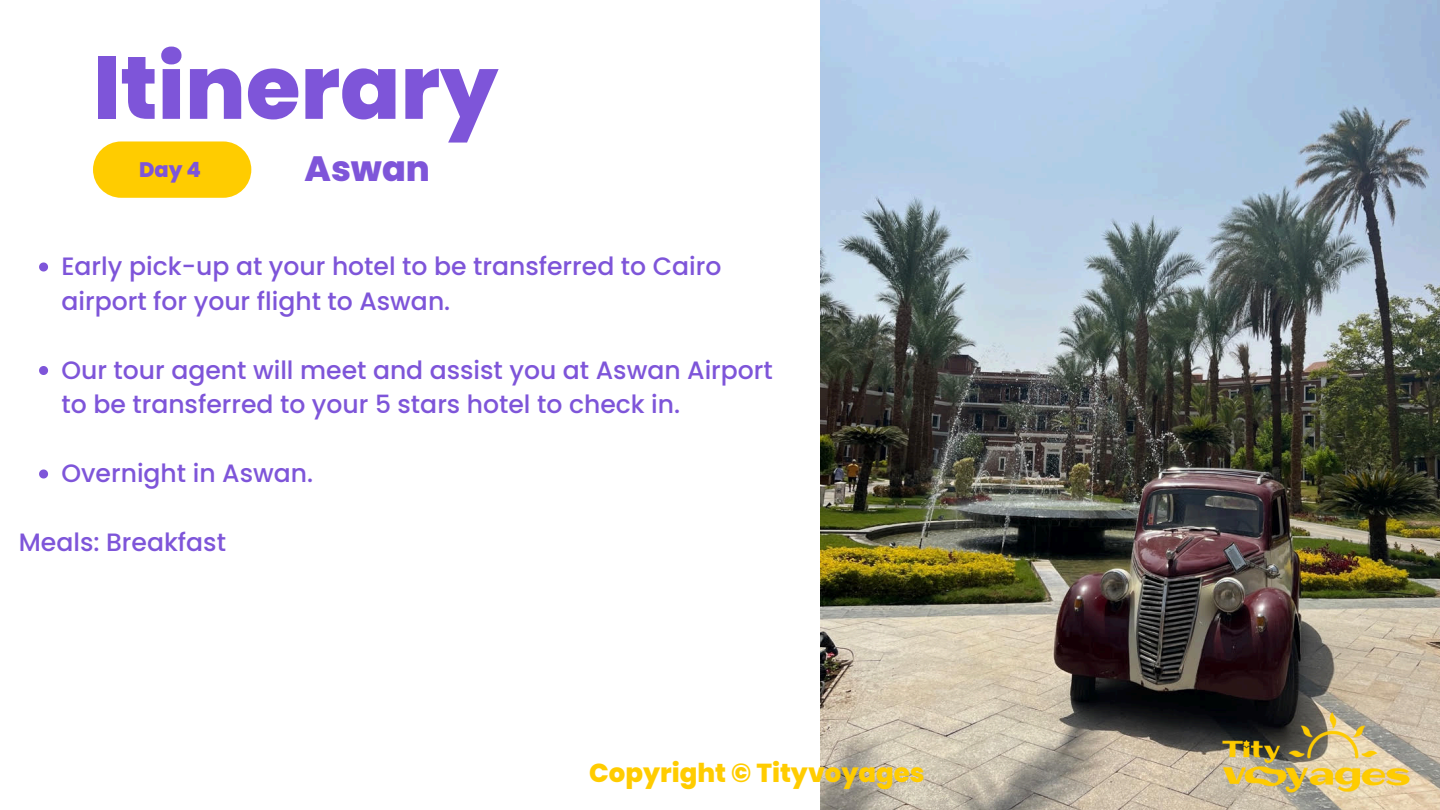
<style>
.page{position:relative;width:1440px;height:810px;background:#fff}
.page>*{position:absolute;margin:0;border:0;box-sizing:border-box;transform-origin:0 0}
.t1{font:800 88.7px "Poppins";color:#7e55d9}
.t2{font:800 35.1px "Poppins";color:#7e55d9}
.t3{font:800 26px "Poppins";color:#fc0}
.t4{font:500 25.1px/34.5px "Poppins";color:#7e55d9}
.t5{font:800 21px "Poppins";color:#7e55d9}
</style>
<div class="page">
<div style="left:93px;top:141px;width:158px;height:57px;background:#fc0;border-radius:28px"></div>
<img style="left:820px;top:0;width:620px;height:810px">
<img style="left:1210px;top:703px;width:212px;height:99px">
<svg style="left:39px;top:262px;width:9px;height:10px"></svg>
<svg style="left:39px;top:366px;width:9px;height:9px"></svg>
<svg style="left:39px;top:470px;width:9px;height:8px"></svg>
<h1 class="t1" style="left:93px;top:26px;width:407px">Itinerary</h1>
<p class="t2" style="left:305px;top:144px;width:127px">Aswan</p>
<p class="t5" style="left:139px;top:155px;width:63px">Day 4</p>
<h2 class="t4" style="left:61px;top:249px;width:661px">Early pick-up at your hotel to be transferred to Cairo airport for your flight to Aswan.</h2>
<p class="t4" style="left:61px;top:353px;width:713px">Our tour agent will meet and assist you at Aswan Airport to be transferred to your 5 stars hotel to check in.</p>
<p class="t4" style="left:61px;top:456px;width:253px">Overnight in Aswan.</p>
<p class="t4" style="left:19px;top:525px;width:209px">Meals: Breakfast</p>
<h3 class="t3" style="left:589px;top:754px;width:337px">Copyright © Tityvoyages</h3>
</div>
